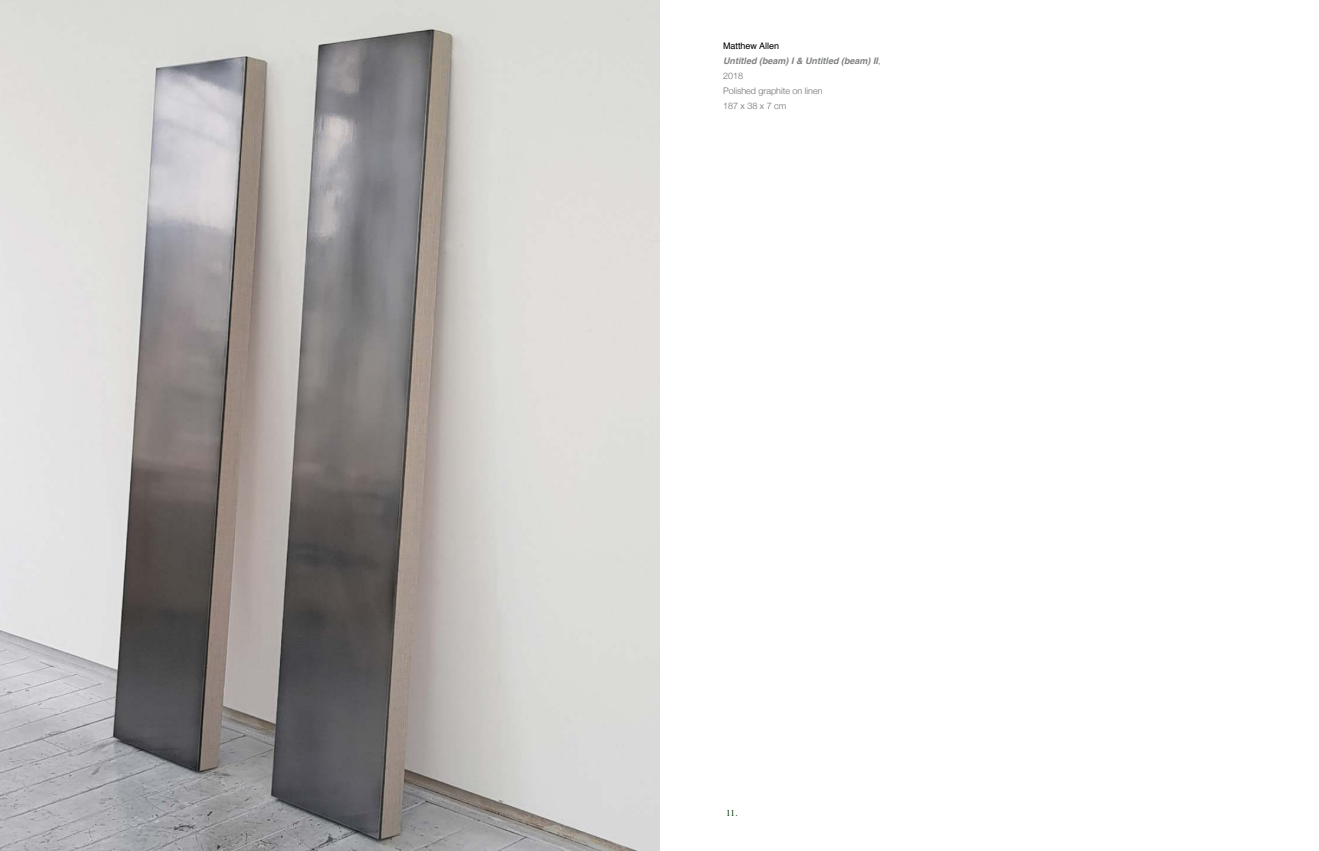
<style>
.page{position:relative;width:1319px;height:851px;background:#fff}
.page>*{position:absolute;margin:0;border:0;box-sizing:border-box;transform-origin:0 0}
.t1{font:italic 700 9px/15px "Helvetica";color:#808284}
.t2{font:300 9px/15px "Helvetica Neue";color:#6d6e70}
.t3{font:9px "Times";color:#003102}
.s1{font-weight:400;font-style:normal;color:#000}
.s2{font-family:"Helvetica Neue";font-weight:300;font-style:normal;color:#6d6e70}
</style>
<div class="page">
<img style="left:0;top:0;width:659px;height:850px">
<p class="t1" style="left:723px;top:39px;width:159px"><span class="s1">Matthew Allen<br></span>Untitled (beam) I &amp; Untitled (beam) II<span class="s2">,</span></p>
<p class="t2" style="left:723px;top:69px;width:101px">2018<br>Polished graphite on linen<br>187 x 38 x 7 cm</p>
<p class="t3" style="left:726px;top:807px;width:13px">11.</p>
</div>
